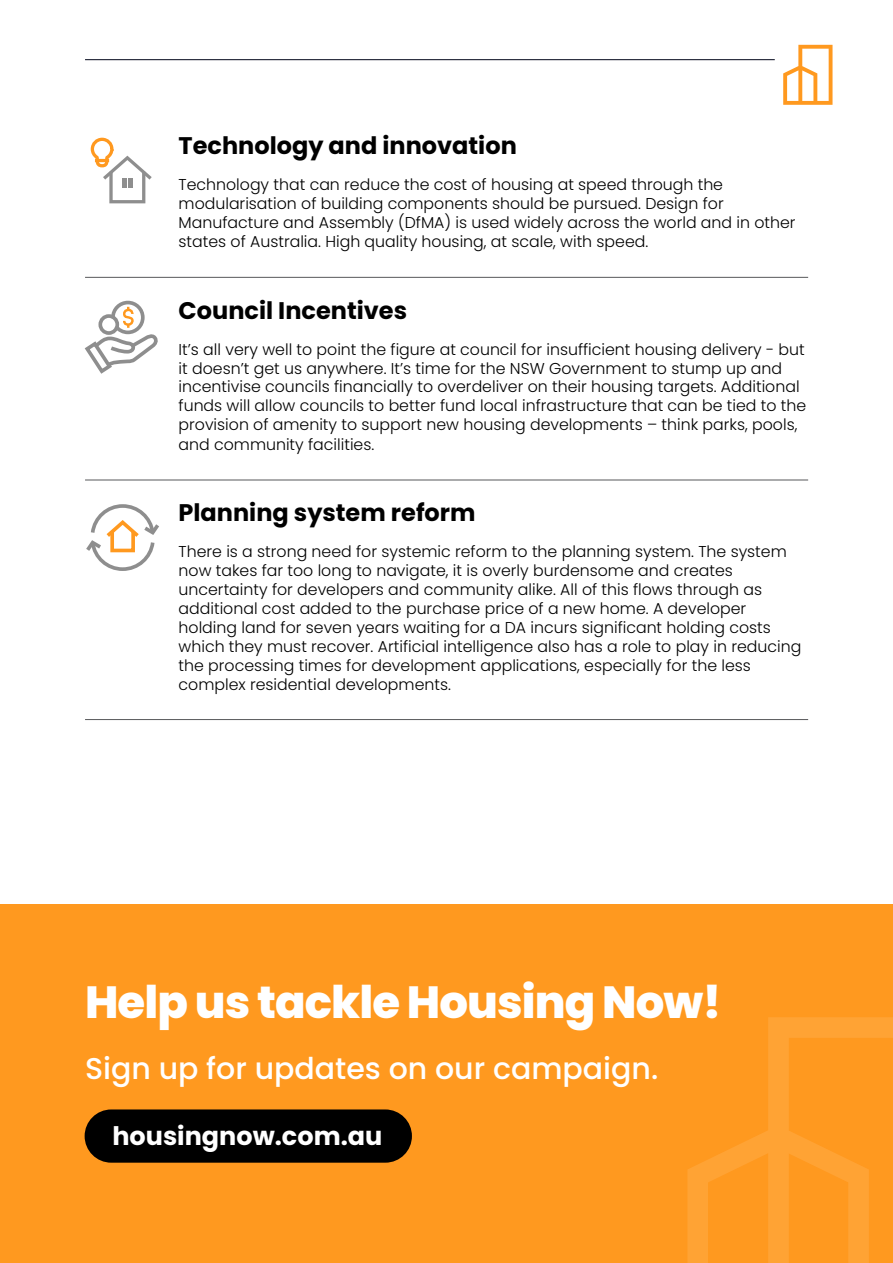
<style>
.page{position:relative;width:893px;height:1263px;background:#fff}
.page>*{position:absolute;margin:0;border:0;box-sizing:border-box;transform-origin:0 0}
.t1{font:800 45px "Poppins";letter-spacing:-.02em;color:#fff}
.t2{font:500 30px "Poppins";color:#fff}
.t3{font:700 25.5px "Poppins";color:#fff}
.t4{font:700 24px "Poppins";color:#000}
.t5{font:300 15.75px/18.9px "Poppins";color:#000}
</style>
<div class="page">
<hr style="left:85px;top:59px;width:690px;height:1px;background:#010519">
<div style="left:0;top:905px;width:893px;height:358px;background:#ff991f"></div>
<hr style="left:85px;top:277px;width:723px;height:1px;background:#58595b">
<hr style="left:85px;top:480px;width:723px;height:1px;background:#58595b">
<hr style="left:85px;top:719px;width:723px;height:1px;background:#58595b">
<div style="left:109px;top:170px;width:36px;height:33px;border:3px solid #8e8e8e"></div>
<svg style="left:90px;top:137px;width:62px;height:51px"></svg>
<svg style="left:84px;top:301px;width:74px;height:73px"></svg>
<svg style="left:86px;top:504px;width:73px;height:67px"></svg>
<svg style="left:687px;top:1017px;width:206px;height:246px"></svg>
<div style="left:85px;top:1109px;width:327px;height:54px;background:#000;border-radius:27px"></div>
<svg style="left:783px;top:45px;width:49px;height:60px"></svg>
<h3 class="t4" style="left:179px;top:132px;width:340px">Technology and innovation</h3>
<p class="t5" style="left:179px;top:175px;width:618px">Technology that can reduce the cost of housing at speed through the modularisation of building components should be pursued. Design for Manufacture and Assembly (DfMA) is used widely across the world and in other states of Australia. High quality housing, at scale, with speed.</p>
<h3 class="t4" style="left:179px;top:296px;width:230px">Council Incentives</h3>
<p class="t5" style="left:179px;top:340px;width:629px">It’s all very well to point the figure at council for insufficient housing delivery - but it doesn’t get us anywhere. It’s time for the NSW Government to stump up and incentivise councils financially to overdeliver on their housing targets. Additional funds will allow councils to better fund local infrastructure that can be tied to the provision of amenity to support new housing developments – think parks, pools, and community facilities.</p>
<h3 class="t4" style="left:179px;top:499px;width:299px">Planning system reform</h3>
<p class="t5" style="left:179px;top:542px;width:624px">There is a strong need for systemic reform to the planning system. The system now takes far too long to navigate, it is overly burdensome and creates uncertainty for developers and community alike. All of this flows through as additional cost added to the purchase price of a new home. A developer holding land for seven years waiting for a DA incurs significant holding costs which they must recover. Artificial intelligence also has a role to play in reducing the processing times for development applications, especially for the less complex residential developments.</p>
<h1 class="t1" style="left:85px;top:976px;width:638px">Help us tackle Housing Now!</h1>
<h2 class="t2" style="left:85px;top:1051px;width:575px">Sign up for updates on our campaign.</h2>
<h3 class="t3" style="left:112px;top:1121px;width:271px">housingnow.com.au</h3>
</div>
